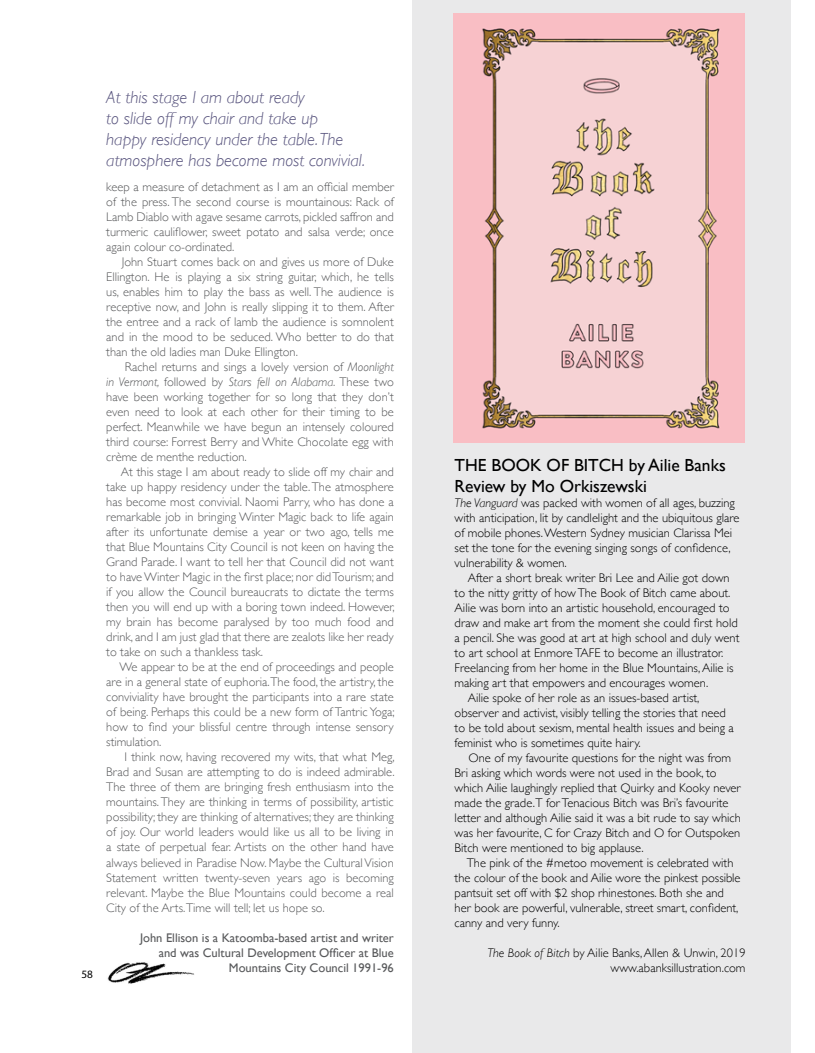
<style>
.page{position:relative;width:815px;height:1053px;background:#fff}
.page>*{position:absolute;margin:0;border:0;box-sizing:border-box;transform-origin:0 0}
.t1{font:italic 300 17.5px/21px "Gill Sans";color:#57537d}
.t2{font:17.5px/21px "Gill Sans";color:#000}
.t3{font:300 12.5px/15px "Gill Sans";color:#58595b;text-align:justify}
.t4{font:300 12.5px/15px "Gill Sans";color:#000}
.t5{font:12.5px/15px "Gill Sans";color:#58595b;text-align:right}
.t6{font:11.25px "Myriad Pro";color:#000}
.s1{font-style:italic}
</style>
<div class="page">
<div style="left:413px;top:0;width:378px;height:1052px;background:#e9e9ea"></div>
<img style="left:453px;top:14px;width:291px;height:429px">
<img style="left:107px;top:962px;width:87px;height:22px">
<p class="t6" style="left:81px;top:967px;width:13px">58</p>
<h1 class="t1" style="left:106px;top:87px;width:260px">At this stage I am about ready<br>to slide off my chair and take up<br>happy residency under the table. The atmosphere has become most convivial.</h1>
<p class="t3" style="left:106px;top:179px;width:289px">keep a measure of detachment as I am an official member of the press. The second course is mountainous: Rack of Lamb Diablo with agave sesame carrots, pickled saffron and turmeric cauliflower, sweet potato and salsa verde; once again colour co-ordinated.</p>
<p class="t3" style="left:106px;top:254px;width:289px;text-indent:15px">John Stuart comes back on and gives us more of Duke Ellington. He is playing a six string guitar, which, he tells us, enables him to play the bass as well. The audience is receptive now, and John is really slipping it to them. After the entree and a rack of lamb the audience is somnolent and in the mood to be seduced. Who better to do that than the old ladies man Duke Ellington.</p>
<p class="t3" style="left:106px;top:359px;width:289px;text-indent:19px">Rachel returns and sings a lovely version of <span class="s1">Moonlight in Vermont,</span> followed by <span class="s1">Stars fell on Alabama.</span> These two have been working together for so long that they don’t even need to look at each other for their timing to be perfect. Meanwhile we have begun an intensely coloured third course: Forrest Berry and White Chocolate egg with crème de menthe reduction.</p>
<p class="t3" style="left:106px;top:464px;width:290px;text-indent:15px">At this stage I am about ready to slide off my chair and take up happy residency under the table. The atmosphere has become most convivial. Naomi Parry, who has done a remarkable job in bringing Winter Magic back to life again after its unfortunate demise a year or two ago, tells me that Blue Mountains City Council is not keen on having the Grand Parade. I want to tell her that Council did not want to have Winter Magic in the first place; nor did Tourism; and if you allow the Council bureaucrats to dictate the terms then you will end up with a boring town indeed. However, my brain has become paralysed by too much food and drink, and I am just glad that there are zealots like her ready to take on such a thankless task.</p>
<p class="t3" style="left:106px;top:659px;width:290px;text-indent:13px">We appear to be at the end of proceedings and people are in a general state of euphoria.The food, the artistry, the conviviality have brought the participants into a rare state of being. Perhaps this could be a new form of Tantric Yoga; how to find your blissful centre through intense sensory stimulation.</p>
<p class="t3" style="left:106px;top:749px;width:290px;text-indent:18px">I think now, having recovered my wits, that what Meg, Brad and Susan are attempting to do is indeed admirable.<br>The three of them are bringing fresh enthusiasm into the mountains. They are thinking in terms of possibility, artistic possibility; they are thinking of alternatives; they are thinking of joy. Our world leaders would like us all to be living in a state of perpetual fear. Artists on the other hand have always believed in Paradise Now. Maybe the Cultural Vision Statement written twenty-seven years ago is becoming relevant. Maybe the Blue Mountains could become a real City of the Arts.Time will tell; let us hope so.</p>
<p class="t5" style="left:140px;top:929px;width:255px">John Ellison is a Katoomba-based artist and writer and was Cultural Development Officer at Blue<br>Mountains City Council 1991-96</p>
<h1 class="t2" style="left:455px;top:454px;width:273px">THE BOOK OF BITCH by Ailie Banks<br>Review by Mo Orkiszewski</h1>
<p class="t4" style="left:455px;top:495px;width:286px"><span class="s1">The Vanguard</span> was packed with women of all ages, buzzing with anticipation, lit by candlelight and the ubiquitous glare of mobile phones. Western Sydney musician Clarissa Mei set the tone for the evening singing songs of confidence, vulnerability &amp; women.</p>
<p class="t4" style="left:468px;top:570px;width:263px">After a short break writer Bri Lee and Ailie got down</p>
<p class="t4" style="left:455px;top:585px;width:277px">to the nitty gritty of how The Book of Bitch came about.</p>
<p class="t4" style="left:455px;top:600px;width:276px">Ailie was born into an artistic household, encouraged to</p>
<p class="t4" style="left:455px;top:615px;width:285px">draw and make art from the moment she could first hold</p>
<p class="t4" style="left:455px;top:630px;width:286px">a pencil. She was good at art at high school and duly went</p>
<p class="t4" style="left:455px;top:645px;width:270px">to art school at Enmore TAFE to become an illustrator.</p>
<p class="t4" style="left:455px;top:660px;width:280px">Freelancing from her home in the Blue Mountains, Ailie is</p>
<p class="t4" style="left:455px;top:675px;width:255px">making art that empowers and encourages women.</p>
<p class="t4" style="left:468px;top:690px;width:233px">Ailie spoke of her role as an issues-based artist,</p>
<p class="t4" style="left:455px;top:705px;width:273px">observer and activist, visibly telling the stories that need</p>
<p class="t4" style="left:455px;top:720px;width:281px">to be told about sexism, mental health issues and being a</p>
<p class="t4" style="left:455px;top:735px;width:188px">feminist who is sometimes quite hairy.</p>
<p class="t4" style="left:469px;top:750px;width:264px">One of my favourite questions for the night was from</p>
<p class="t4" style="left:455px;top:765px;width:263px">Bri asking which words were not used in the book, to</p>
<p class="t4" style="left:455px;top:780px;width:288px">which Ailie laughingly replied that Quirky and Kooky never</p>
<p class="t4" style="left:455px;top:795px;width:275px">made the grade.T for Tenacious Bitch was Bri’s favourite</p>
<p class="t4" style="left:455px;top:810px;width:288px">letter and although Ailie said it was a bit rude to say which</p>
<p class="t4" style="left:455px;top:825px;width:287px">was her favourite, C for Crazy Bitch and O for Outspoken</p>
<p class="t4" style="left:455px;top:840px;width:190px">Bitch were mentioned to big applause.</p>
<p class="t4" style="left:467px;top:855px;width:268px">The pink of the #metoo movement is celebrated with</p>
<p class="t4" style="left:455px;top:870px;width:287px">the colour of the book and Ailie wore the pinkest possible</p>
<p class="t4" style="left:455px;top:885px;width:271px">pantsuit set off with $2 shop rhinestones. Both she and</p>
<p class="t4" style="left:455px;top:900px;width:285px">her book are powerful, vulnerable, street smart, confident,</p>
<p class="t4" style="left:455px;top:915px;width:106px">canny and very funny.</p>
<p class="t4" style="left:487px;top:945px;width:260px;text-align:right"><span class="s1">The Book of Bitch</span> by Ailie Banks, Allen &amp; Unwin, 2019 www.abanksillustration.com</p>
</div>
